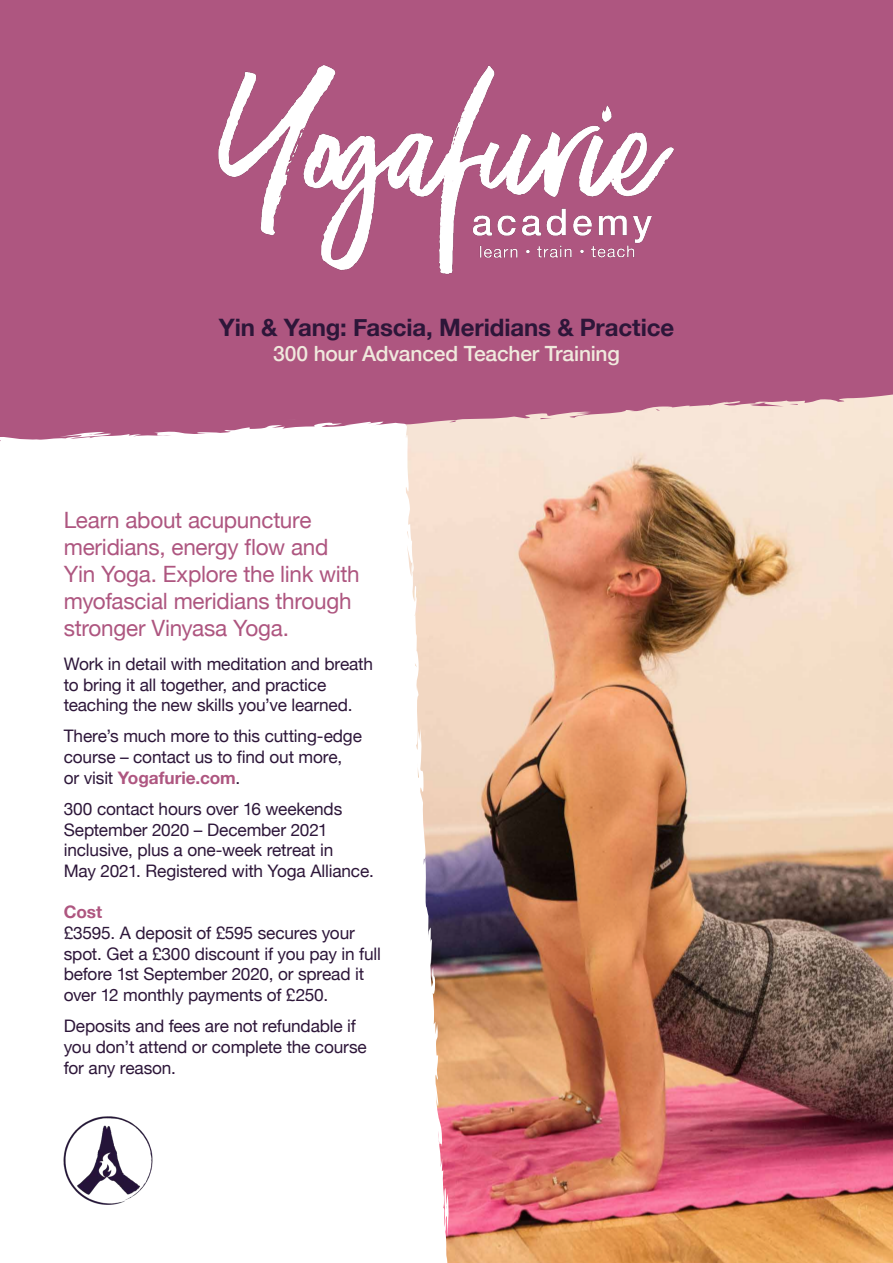
<style>
.page{position:relative;width:893px;height:1263px;background:#fff}
.page>*{position:absolute;margin:0;border:0;box-sizing:border-box;transform-origin:0 0}
.t1{font:700 24px "Helvetica Neue";letter-spacing:-.005em;color:#2d1639}
.t2{font:22.5px/27px "Helvetica Neue";letter-spacing:-.01em;color:#ae5680}
.t3{font:500 21px "Helvetica Neue";letter-spacing:-.01em;color:#f0e9dd}
.t4{font:17.25px/20.7px "Helvetica Neue";letter-spacing:-.01em;color:#2d1639}
.t5{font:700 17.25px "Helvetica Neue";color:#ae5680}
.s1{font-weight:700;color:#ae5680}
</style>
<div class="page">
<img style="left:439px;top:442px;width:454px;height:821px">
<img style="left:406px;top:442px;width:482px;height:705px">
<svg style="left:0;top:0;width:893px;height:442px;background:#b56489"></svg>
<svg style="left:449px;top:420px;width:10px;height:2px"></svg>
<svg style="left:655px;top:408px;width:15px;height:2px"></svg>
<svg style="left:539px;top:417px;width:17px;height:2px"></svg>
<img style="left:154px;top:5px;width:583px;height:328px">
<img style="left:63px;top:1116px;width:90px;height:89px">
<h1 class="t1" style="left:219px;top:309px;width:457px">Yin &amp; Yang: Fascia, Meridians &amp; Practice</h1>
<p class="t3" style="left:273px;top:337px;width:348px">300 hour Advanced Teacher Training</p>
<h2 class="t2" style="left:64px;top:507px;width:297px">Learn about acupuncture meridians, energy flow and<br>Yin Yoga. Explore the link with myofascial meridians through stronger Vinyasa Yoga.</h2>
<p class="t4" style="left:64px;top:654px;width:311px">Work in detail with meditation and breath to bring it all together, and practice teaching the new skills you’ve learned.</p>
<p class="t4" style="left:64px;top:727px;width:300px">There’s much more to this cutting-edge course – contact us to find out more, or visit <span class="s1">Yogafurie.com</span>.</p>
<p class="t4" style="left:64px;top:799px;width:312px">300 contact hours over 16 weekends September 2020 – December 2021 inclusive, plus a one-week retreat in<br>May 2021. Registered with Yoga Alliance.</p>
<p class="t5" style="left:64px;top:899px;width:40px">Cost</p>
<p class="t4" style="left:64px;top:923px;width:319px">£3595. A deposit of £595 secures your spot. Get a £300 discount if you pay in full before 1st September 2020, or spread it over 12 monthly payments of £250.</p>
<p class="t4" style="left:64px;top:1017px;width:305px">Deposits and fees are not refundable if you don’t attend or complete the course for any reason.</p>
</div>
